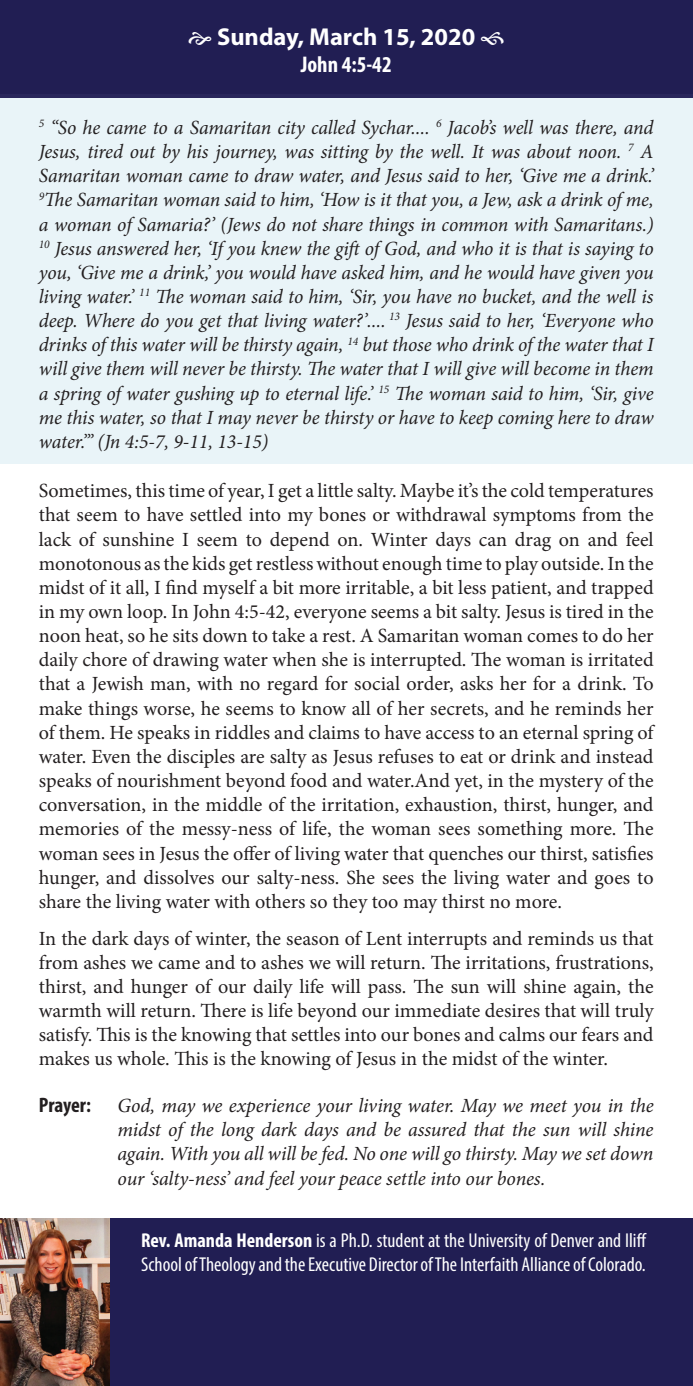
<style>
.page{position:relative;width:693px;height:1386px;background:#fff}
.page>*{position:absolute;margin:0;border:0;box-sizing:border-box;transform-origin:0 0}
.t1{font:700 24.5px "Myriad Pro";color:#fff}
.t2{font:700 condensed 22.75px "Myriad Pro";color:#fff}
.t3{font:700 condensed 21px "Myriad Pro";color:#231f20}
.t4{font:20.12px/24.2px "Minion Pro";letter-spacing:-.005em;color:#231f20;text-align:justify}
.t5{font:italic 20.12px/24.2px "Minion Pro";letter-spacing:-.01em;color:#231f20;text-align:justify}
.t6{font:condensed 20.12px/24.2px "Myriad Pro";color:#fff}
.s1{font-weight:700}
</style>
<div class="page">
<div style="left:0;top:94px;width:693px;height:370px;background:#e9f4f8"></div>
<div style="left:1px;top:1218px;width:692px;height:168px;background:#211e53"></div>
<img style="left:0;top:1218px;width:110px;height:168px">
<div style="left:0;top:0;width:693px;height:97px;background:#211e53"></div>
<p class="t1" style="left:217px;top:20px;width:260px">Sunday, March 15, 2020</p>
<p class="t2" style="left:301px;top:50px;width:92px">John 4:5-42</p>
<p class="t5" style="left:39px;top:115px;width:617px"><sup>5</sup> “So he came to a Samaritan city called Sychar.... <sup>6</sup> Jacob’s well was there, and Jesus, tired out by his journey, was sitting by the well. It was about noon. <sup>7</sup> A Samaritan woman came to draw water, and Jesus said to her, ‘Give me a drink.’ <sup>9</sup>The Samaritan woman said to him, ‘How is it that you, a Jew, ask a drink of me, a woman of Samaria?’ (Jews do not share things in common with Samaritans.)<br><sup>10</sup> Jesus answered her, ‘If you knew the gift of God, and who it is that is saying to you, ‘Give me a drink,’ you would have asked him, and he would have given you living water.’ <sup>11</sup> The woman said to him, ‘Sir, you have no bucket, and the well is deep. Where do you get that living water?’.... <sup>13</sup> Jesus said to her, ‘Everyone who drinks of this water will be thirsty again, <sup>14</sup> but those who drink of the water that I will give them will never be thirsty. The water that I will give will become in them a spring of water gushing up to eternal life.’ <sup>15</sup> The woman said to him, ‘Sir, give me this water, so that I may never be thirsty or have to keep coming here to draw water.’” (Jn 4:5-7, 9-11, 13-15)</p>
<p class="t4" style="left:39px;top:479px;width:616px">Sometimes, this time of year, I get a little salty. Maybe it’s the cold temperatures that seem to have settled into my bones or withdrawal symptoms from the lack of sunshine I seem to depend on. Winter days can drag on and feel monotonous as the kids get restless without enough time to play outside. In the midst of it all, I find myself a bit more irritable, a bit less patient, and trapped in my own loop. In John 4:5-42, everyone seems a bit salty. Jesus is tired in the noon heat, so he sits down to take a rest. A Samaritan woman comes to do her daily chore of drawing water when she is interrupted. The woman is irritated that a Jewish man, with no regard for social order, asks her for a drink. To make things worse, he seems to know all of her secrets, and he reminds her of them. He speaks in riddles and claims to have access to an eternal spring of water. Even the disciples are salty as Jesus refuses to eat or drink and instead speaks of nourishment beyond food and water.And yet, in the mystery of the conversation, in the middle of the irritation, exhaustion, thirst, hunger, and memories of the messy-ness of life, the woman sees something more. The woman sees in Jesus the offer of living water that quenches our thirst, satisfies hunger, and dissolves our salty-ness. She sees the living water and goes to share the living water with others so they too may thirst no more.</p>
<p class="t4" style="left:39px;top:926px;width:616px">In the dark days of winter, the season of Lent interrupts and reminds us that from ashes we came and to ashes we will return. The irritations, frustrations, thirst, and hunger of our daily life will pass. The sun will shine again, the warmth will return. There is life beyond our immediate desires that will truly satisfy. This is the knowing that settles into our bones and calms our fears and makes us whole. This is the knowing of Jesus in the midst of the winter.</p>
<p class="t3" style="left:39px;top:1091px;width:54px">Prayer:</p>
<p class="t5" style="left:118px;top:1093px;width:538px">God, may we experience your living water. May we meet you in the midst of the long dark days and be assured that the sun will shine again. With you all will be fed. No one will go thirsty. May we set down our ‘salty-ness’ and feel your peace settle into our bones.</p>
<p class="t6" style="left:141px;top:1228px;width:507px"><span class="s1">Rev. Amanda Henderson</span> is a Ph.D. student at the University of Denver and Iliff<br>School of Theology and the Executive Director of The Interfaith Alliance of Colorado.</p>
</div>
